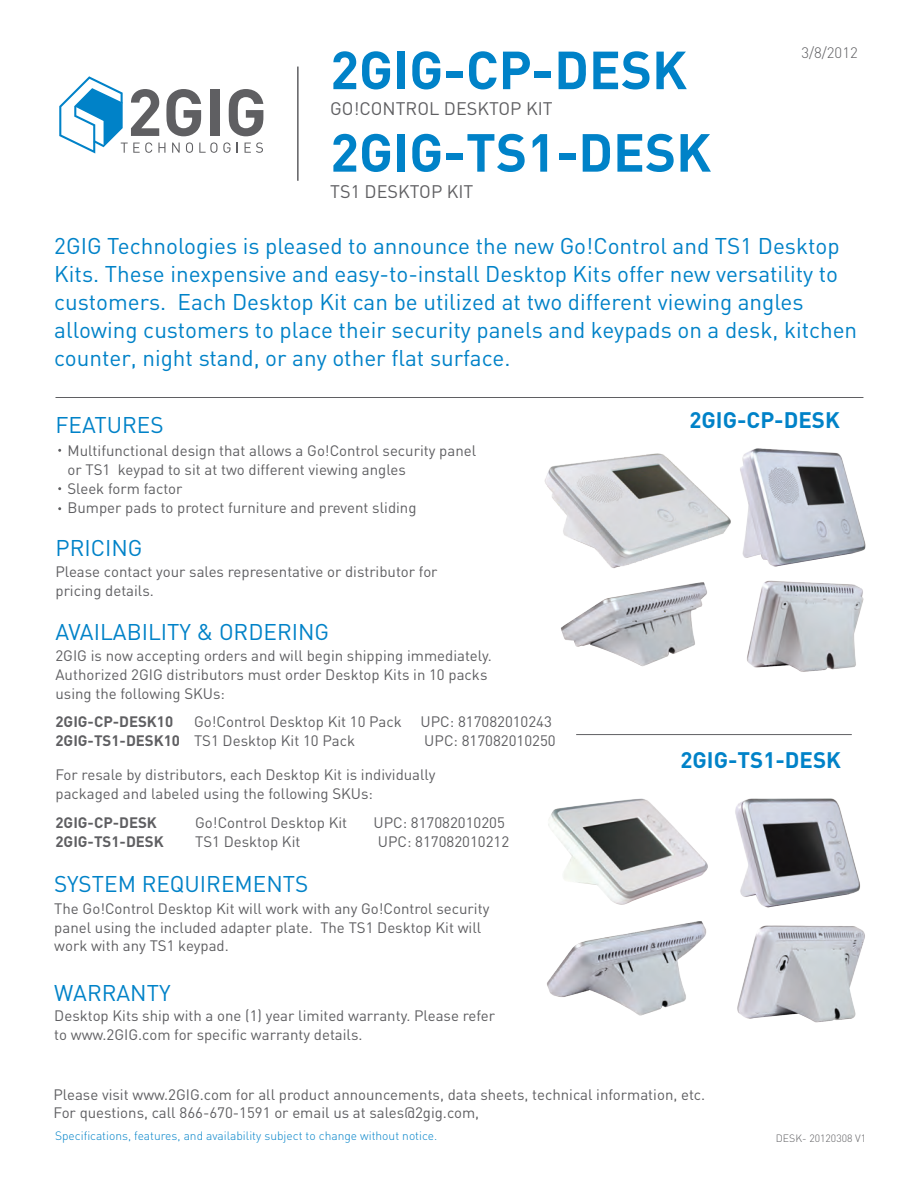
<style>
.page{position:relative;width:918px;height:1188px;background:#fff}
.page>*{position:absolute;margin:0;border:0;box-sizing:border-box;transform-origin:0 0}
.t1{font:700 52.8px "DIN";color:#0082c8}
.t2{font:22.5px/27.9px "DIN";color:#0082c8}
.t3{font:700 22.2px "DIN";color:#0082c8}
.t4{font:18px "DIN";color:#5f5f62}
.t5{font:15px/18.9px "DIN";color:#5f5f62}
.t6{font:700 15px "DIN";color:#5f5f62}
.t7{font:300 15px "DIN";color:#5f5f62}
.t8{font:300 12px "DIN";color:#0082c8}
.t9{font:300 10.5px "DIN";color:#5f5f62}
.s1{font-weight:700}
</style>
<div class="page">
<div style="left:210px;top:89px;width:9px;height:47px;background:#5f5f62"></div>
<svg style="left:229px;top:89px;width:34px;height:47px"></svg>
<svg style="left:223px;top:142px;width:8px;height:11px"></svg>
<svg style="left:245px;top:142px;width:18px;height:11px"></svg>
<svg style="left:59px;top:76px;width:158px;height:77px"></svg>
<hr style="left:297px;top:67px;width:2px;height:114px;background:#5f5f62">
<hr style="left:56px;top:397px;width:807px;height:1px;background:#5f5f62">
<hr style="left:576px;top:734px;width:276px;height:1px;background:#5f5f62">
<img style="left:548px;top:798px;width:160px;height:107px">
<img style="left:561px;top:582px;width:146px;height:85px">
<img style="left:547px;top:921px;width:160px;height:95px">
<img style="left:740px;top:448px;width:126px;height:119px">
<img style="left:747px;top:580px;width:117px;height:92px">
<img style="left:735px;top:798px;width:125px;height:110px">
<img style="left:737px;top:925px;width:128px;height:98px">
<img style="left:544px;top:453px;width:187px;height:115px">
<h1 class="t1" style="left:330px;top:36px;width:358px">2GIG-CP-DESK</h1>
<p class="t4" style="left:330px;top:98px;width:224px">GO!CONTROL DESKTOP KIT</p>
<h1 class="t1" style="left:330px;top:118px;width:382px">2GIG-TS1-DESK</h1>
<p class="t4" style="left:330px;top:180px;width:145px">TS1 DESKTOP KIT</p>
<p class="t7" style="left:801px;top:44px;width:58px">3/8/2012</p>
<p class="t2" style="left:54px;top:232px;width:805px">2GIG Technologies is pleased to announce the new Go!Control and TS1 Desktop Kits. These inexpensive and easy-to-install Desktop Kits offer new versatility to customers. Each Desktop Kit can be utilized at two different viewing angles allowing customers to place their security panels and keypads on a desk, kitchen counter, night stand, or any other flat surface.</p>
<h2 class="t2" style="left:56px;top:411px;width:110px">FEATURES</h2>
<p class="t5" style="left:68px;top:441px;width:410px">Multifunctional design that allows a Go!Control security panel or TS1 keypad to sit at two different viewing angles<br>Sleek form factor<br>Bumper pads to protect furniture and prevent sliding</p>
<h2 class="t2" style="left:56px;top:533px;width:89px">PRICING</h2>
<p class="t5" style="left:56px;top:562px;width:384px">Please contact your sales representative or distributor for pricing details.</p>
<h2 class="t2" style="left:56px;top:617px;width:275px">AVAILABILITY &amp; ORDERING</h2>
<p class="t5" style="left:56px;top:646px;width:438px">2GIG is now accepting orders and will begin shipping immediately.<br>Authorized 2GIG distributors must order Desktop Kits in 10 packs using the following SKUs:</p>
<p class="t6" style="left:56px;top:712px;width:119px">2GIG-CP-DESK10</p>
<p class="t5" style="left:56px;top:712px;width:498px;text-indent:139px">Go!Control Desktop Kit 10 Pack UPC: 817082010243<br><span class="s1">2GIG-TS1-DESK10</span> TS1 Desktop Kit 10 Pack</p>
<p class="t5" style="left:424px;top:731px;width:133px">UPC: 817082010250</p>
<p class="t5" style="left:56px;top:765px;width:381px">For resale by distributors, each Desktop Kit is individually packaged and labeled using the following SKUs:</p>
<p class="t6" style="left:56px;top:813px;width:103px">2GIG-CP-DESK</p>
<p class="t5" style="left:195px;top:813px;width:154px">Go!Control Desktop Kit</p>
<p class="t5" style="left:373px;top:813px;width:133px">UPC: 817082010205</p>
<p class="t6" style="left:56px;top:831px;width:110px">2GIG-TS1-DESK</p>
<p class="t5" style="left:195px;top:832px;width:107px">TS1 Desktop Kit</p>
<p class="t5" style="left:378px;top:832px;width:133px">UPC: 817082010212</p>
<h2 class="t2" style="left:54px;top:869px;width:256px">SYSTEM REQUIREMENTS</h2>
<p class="t5" style="left:54px;top:898px;width:437px">The Go!Control Desktop Kit will work with any Go!Control security panel using the included adapter plate. The TS1 Desktop Kit will work with any TS1 keypad.</p>
<h2 class="t2" style="left:54px;top:978px;width:118px">WARRANTY</h2>
<p class="t5" style="left:54px;top:1006px;width:442px">Desktop Kits ship with a one (1) year limited warranty. Please refer to www.2GIG.com for specific warranty details.</p>
<h3 class="t3" style="left:689px;top:406px;width:152px">2GIG-CP-DESK</h3>
<h3 class="t3" style="left:680px;top:746px;width:162px">2GIG-TS1-DESK</h3>
<p class="t5" style="left:54px;top:1086px;width:653px;line-height:18px">Please visit www.2GIG.com for all product announcements, data sheets, technical information, etc.<br>For questions, call 866-670-1591 or email us at sales@2gig.com,</p>
<p class="t8" style="left:55px;top:1129px;width:384px">Specifications, features, and availability subject to change without notice.</p>
<p class="t9" style="left:776px;top:1131px;width:92px">DESK- 20120308 V1</p>
</div>
